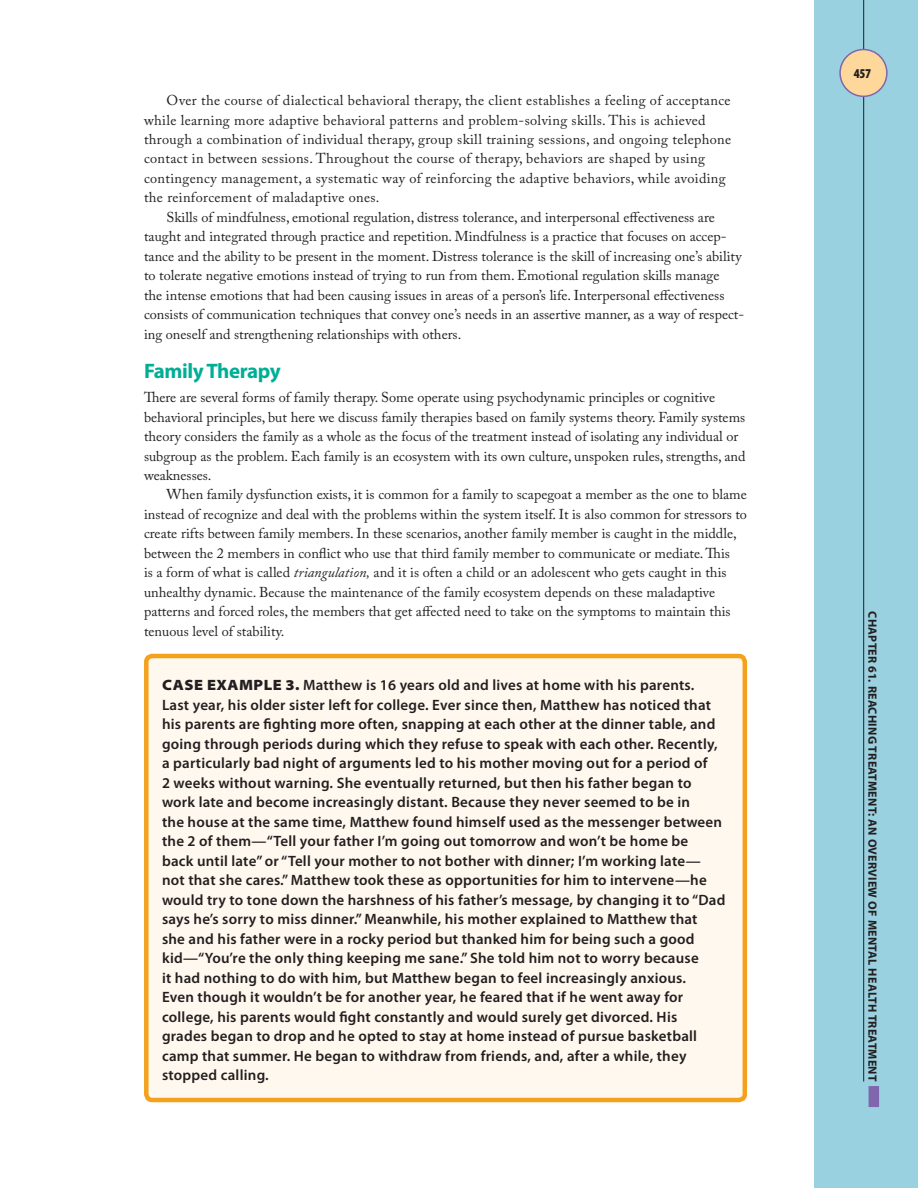
<style>
.page{position:relative;width:918px;height:1188px;background:#fff}
.page>*{position:absolute;margin:0;border:0;box-sizing:border-box;transform-origin:0 0}
.t1{font:700 21px "Myriad Pro";color:#00ae95}
.t2{font:600 15px/19.5px "Myriad Pro";letter-spacing:.015em;color:#231f20}
.t3{font:14.25px/19.5px "Adobe Caslon Pro";color:#231f20}
.t4{font:14.25px/19.5px "Adobe Caslon Pro";letter-spacing:.025em;color:#231f20}
.t5{font:900 condensed 13.5px "Myriad Pro";color:#231f20}
.t6{font:700 12px "Myriad Pro";letter-spacing:.02em;color:#231f20}
.s1{font-style:italic}
.s2{font-weight:900;font-stretch:semi-expanded}
</style>
<div class="page">
<div style="left:815px;top:0;width:103px;height:1188px;background:#99d1e1"></div>
<div style="left:869px;top:1086px;width:10px;height:21px;background:#7f66ad"></div>
<hr style="left:863px;top:0;width:1px;height:1082px;background:#231f20">
<div style="left:840px;top:50px;width:47px;height:46px;background:#fed79a;border-radius:50%"></div>
<div style="left:839px;top:49px;width:49px;height:48px;border:2px solid #7f66ad;border-radius:50%"></div>
<div style="left:146px;top:656px;width:599px;height:444px;background:#fef8ee;border-radius:6px"></div>
<div style="left:144px;top:654px;width:603px;height:448px;border:4px solid #f4a11d;border-radius:6px"></div>
<p class="t4" style="left:144px;top:90px;width:589px;text-indent:23px">Over the course of dialectical behavioral therapy, the client establishes a feeling of acceptance while learning more adaptive behavioral patterns and problem-solving skills. This is achieved through a combination of individual therapy, group skill training sessions, and ongoing telephone contact in between sessions. Throughout the course of therapy, behaviors are shaped by using contingency management, a systematic way of reinforcing the adaptive behaviors, while avoiding the reinforcement of maladaptive ones.</p>
<p class="t3" style="left:144px;top:207px;width:602px;text-indent:23px">Skills of mindfulness, emotional regulation, distress tolerance, and interpersonal effectiveness are taught and integrated through practice and repetition. Mindfulness is a practice that focuses on accep&shy;tance and the ability to be present in the moment. Distress tolerance is the skill of increasing one’s ability to tolerate negative emotions instead of trying to run from them. Emotional regulation skills manage<br>the intense emotions that had been causing issues in areas of a person’s life. Interpersonal effectiveness consists of communication techniques that convey one’s needs in an assertive manner, as a way of respect&shy;ing oneself and strengthening relationships with others.</p>
<h1 class="t1" style="left:144px;top:359px;width:138px">Family Therapy</h1>
<p class="t3" style="left:144px;top:387px;width:603px">There are several forms of family therapy. Some operate using psychodynamic principles or cognitive behavioral principles, but here we discuss family therapies based on family systems theory. Family systems theory considers the family as a whole as the focus of the treatment instead of isolating any individual or subgroup as the problem. Each family is an ecosystem with its own culture, unspoken rules, strengths, and weaknesses.</p>
<p class="t3" style="left:144px;top:485px;width:604px;text-indent:23px">When family dysfunction exists, it is common for a family to scapegoat a member as the one to blame instead of recognize and deal with the problems within the system itself. It is also common for stressors to create rifts between family members. In these scenarios, another family member is caught in the middle, between the 2 members in conflict who use that third family member to communicate or mediate. This<br>is a form of what is called <span class="s1">triangulation,</span> and it is often a child or an adolescent who gets caught in this unhealthy dynamic. Because the maintenance of the family ecosystem depends on these maladaptive patterns and forced roles, the members that get affected need to take on the symptoms to maintain this tenuous level of stability.</p>
<p class="t2" style="left:162px;top:675px;width:565px"><span class="s2">CASE EXAMPLE 3.</span> Matthew is 16 years old and lives at home with his parents.<br>Last year, his older sister left for college. Ever since then, Matthew has noticed that his parents are fighting more often, snapping at each other at the dinner table, and going through periods during which they refuse to speak with each other. Recently, a particularly bad night of arguments led to his mother moving out for a period of<br>2 weeks without warning. She eventually returned, but then his father began to work late and become increasingly distant. Because they never seemed to be in<br>the house at the same time, Matthew found himself used as the messenger between the 2 of them—“Tell your father I’m going out tomorrow and won’t be home be<br>back until late” or “Tell your mother to not bother with dinner; I’m working late— not that she cares.” Matthew took these as opportunities for him to intervene—he would try to tone down the harshness of his father’s message, by changing it to “Dad says he’s sorry to miss dinner.” Meanwhile, his mother explained to Matthew that<br>she and his father were in a rocky period but thanked him for being such a good kid—“You’re the only thing keeping me sane.” She told him not to worry because<br>it had nothing to do with him, but Matthew began to feel increasingly anxious.<br>Even though it wouldn’t be for another year, he feared that if he went away for college, his parents would fight constantly and would surely get divorced. His grades began to drop and he opted to stay at home instead of pursue basketball camp that summer. He began to withdraw from friends, and, after a while, they stopped calling.</p>
<p class="t5" style="left:854px;top:66px;width:19px">457</p>
<p class="t6" style="left:879px;top:611px;width:472px;rotate:90deg">Chapter 61. Reaching Treatment: An Overview of Mental Health Treatment</p>
</div>
